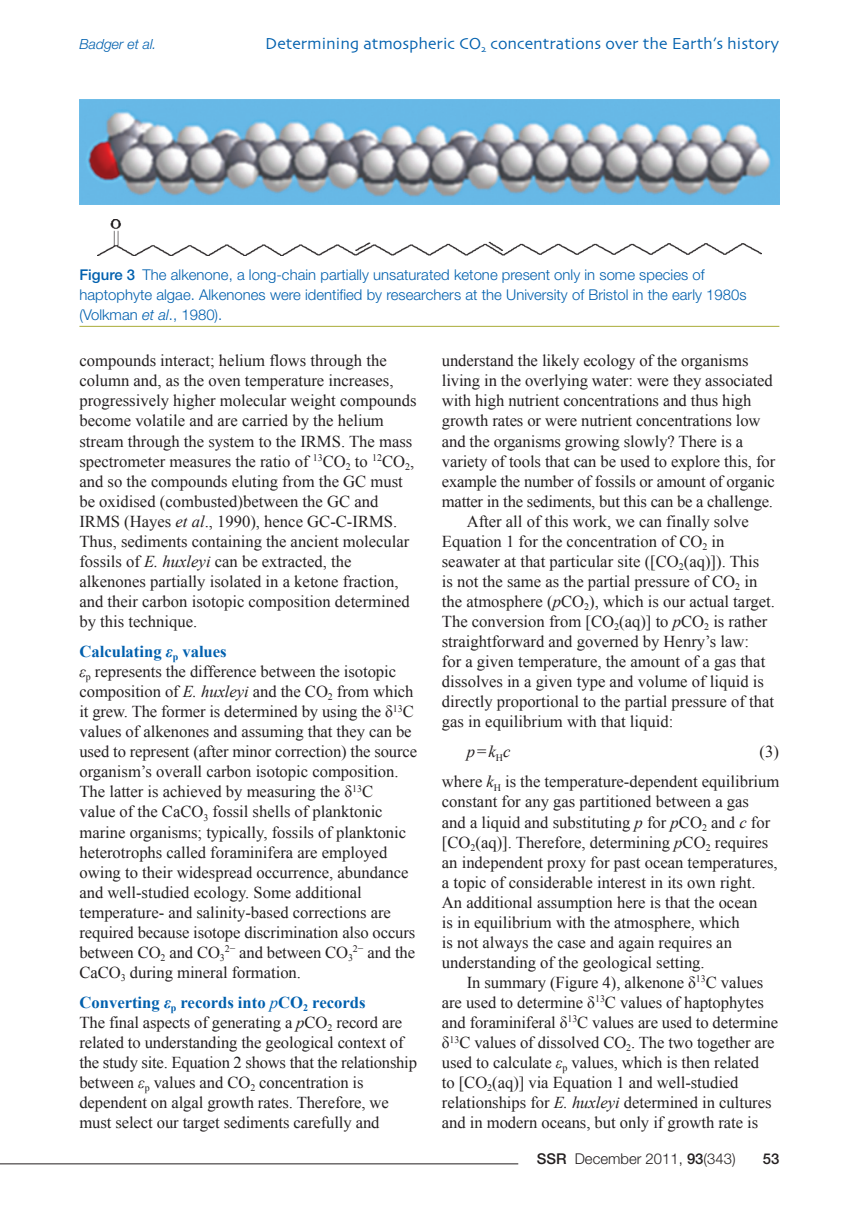
<style>
.page{position:relative;width:844px;height:1216px;background:#fff}
.page>*{position:absolute;margin:0;border:0;box-sizing:border-box;transform-origin:0 0}
.CH_body_tx_first{font:16.62px/19.9px "Times New Roman";letter-spacing:-.005em;color:#231f20}
.CH_body_tx{font:16.62px/19.9px "Times New Roman";color:#231f20}
.CH_running_head_rect{font:16.62px "Skia";color:#0160ae}
.CH_C_head{font:700 16.62px "Times New Roman";color:#0160ae}
.CH_displayed_equatio{font:italic 16.62px "Times New Roman";color:#231f20}
.CH_displayed_equatio-2{font:16.62px "Times New Roman";color:#231f20}
.CH_figure_caption{font:300 14.88px/20.1px "Helvetica Neue LT Std";color:#0160ae}
.t1{font:300 14.88px "Helvetica Neue LT Std";color:#231f20}
.t2{font:500 14.88px "Helvetica Neue LT Std";color:#231f20}
.CH_running_head_rect-2{font:italic 300 14px "Helvetica Neue LT Std";color:#0160ae}
.s1{font-weight:500}
.s2{font-style:italic}
.s3{font-weight:400;font-style:italic}
.s4{font-style:normal}
</style>
<div class="page">
<hr style="left:0;top:1163px;width:518px;height:1px;background:#231f20">
<hr style="left:79px;top:326px;width:700px;height:1px;background:#a9ab38">
<img style="left:98px;top:219px;width:662px;height:37px">
<img style="left:79px;top:99px;width:700px;height:105px">
<p class="CH_running_head_rect-2" style="left:79px;top:36px;width:79px">Badger et al.</p>
<p class="CH_running_head_rect" style="left:265px;top:34px;width:515px">Determining atmospheric CO<sub>2</sub> concentrations over the Earth’s history</p>
<p class="CH_figure_caption" style="left:79px;top:264px;width:668px"><span class="s1">Figure 3</span> The alkenone, a long-chain partially unsaturated ketone present only in some species of haptophyte algae. Alkenones were identified by researchers at the University of Bristol in the early 1980s (Volkman <span class="s2">et al</span>., 1980).</p>
<p class="CH_body_tx" style="left:79px;top:350px;width:339px">compounds interact; helium flows through the column and, as the oven temperature increases, progressively higher molecular weight compounds become volatile and are carried by the helium stream through the system to the IRMS. The mass spectrometer measures the ratio of <sup>13</sup>CO<sub>2</sub> to <sup>12</sup>CO<sub>2</sub>, and so the compounds eluting from the GC must be oxidised (combusted)between the GC and IRMS (Hayes <span class="s2">et al</span>., 1990), hence GC-C-IRMS.<br>Thus, sediments containing the ancient molecular fossils of <span class="s2">E. huxleyi</span> can be extracted, the alkenones partially isolated in a ketone fraction, and their carbon isotopic composition determined by this technique.</p>
<p class="CH_C_head" style="left:79px;top:640px;width:149px">Calculating <span class="s2">ε</span><sub>p</sub> values</p>
<p class="CH_body_tx_first" style="left:79px;top:661px;width:339px"><span class="s2">ε</span><sub>p</sub> represents the difference between the isotopic composition of <span class="s2">E. huxleyi</span> and the CO<sub>2</sub> from which it grew. The former is determined by using the δ<sup>13</sup>C values of alkenones and assuming that they can be used to represent (after minor correction) the source organism’s overall carbon isotopic composition.<br>The latter is achieved by measuring the δ<sup>13</sup>C<br>value of the CaCO<sub>3</sub> fossil shells of planktonic marine organisms; typically, fossils of planktonic heterotrophs called foraminifera are employed owing to their widespread occurrence, abundance and well-studied ecology. Some additional temperature- and salinity-based corrections are required because isotope discrimination also occurs between CO<sub>2</sub> and CO<sub>3</sub><sup>2−</sup> and between CO<sub>3</sub><sup>2−</sup> and the CaCO<sub>3</sub> during mineral formation.</p>
<p class="CH_C_head" style="left:79px;top:990px;width:287px">Converting <span class="s2">ε</span><sub>p</sub> records into <span class="s3">p</span>CO<sub>2</sub> records</p>
<p class="CH_body_tx_first" style="left:79px;top:1012px;width:339px">The final aspects of generating a <span class="s2">p</span>CO<sub>2</sub> record are related to understanding the geological context of the study site. Equation 2 shows that the relationship between <span class="s2">ε</span><sub>p</sub> values and CO<sub>2</sub> concentration is dependent on algal growth rates. Therefore, we must select our target sediments carefully and</p>
<p class="CH_body_tx_first" style="left:441px;top:350px;width:335px">understand the likely ecology of the organisms living in the overlying water: were they associated with high nutrient concentrations and thus high growth rates or were nutrient concentrations low and the organisms growing slowly? There is a variety of tools that can be used to explore this, for example the number of fossils or amount of organic matter in the sediments, but this can be a challenge.</p>
<p class="CH_body_tx" style="left:441px;top:511px;width:334px;text-indent:25px">After all of this work, we can finally solve Equation 1 for the concentration of CO<sub>2</sub> in seawater at that particular site ([CO<sub>2</sub>(aq)]). This<br>is not the same as the partial pressure of CO<sub>2</sub> in the atmosphere (<span class="s2">p</span>CO<sub>2</sub>), which is our actual target.<br>The conversion from [CO<sub>2</sub>(aq)] to <span class="s2">p</span>CO<sub>2</sub> is rather straightforward and governed by Henry’s law:<br>for a given temperature, the amount of a gas that dissolves in a given type and volume of liquid is directly proportional to the partial pressure of that gas in equilibrium with that liquid:</p>
<p class="CH_displayed_equatio" style="left:466px;top:740px;width:45px">p<span class="s4">=</span>k<sub>H</sub>c</p>
<p class="CH_displayed_equatio-2" style="left:759px;top:740px;width:21px">(3)</p>
<p class="CH_body_tx_first" style="left:441px;top:771px;width:339px">where <span class="s2">k</span><sub>H</sub> is the temperature-dependent equilibrium constant for any gas partitioned between a gas<br>and a liquid and substituting <span class="s2">p</span> for <span class="s2">p</span>CO<sub>2</sub> and <span class="s2">c</span> for [CO<sub>2</sub>(aq)]. Therefore, determining <span class="s2">p</span>CO<sub>2</sub> requires an independent proxy for past ocean temperatures, a topic of considerable interest in its own right.<br>An additional assumption here is that the ocean<br>is in equilibrium with the atmosphere, which<br>is not always the case and again requires an understanding of the geological setting.</p>
<p class="CH_body_tx" style="left:441px;top:972px;width:338px;text-indent:25px">In summary (Figure 4), alkenone δ<sup>13</sup>C values are used to determine δ<sup>13</sup>C values of haptophytes and foraminiferal δ<sup>13</sup>C values are used to determine δ<sup>13</sup>C values of dissolved CO<sub>2</sub>. The two together are used to calculate <span class="s2">ε</span><sub>p</sub> values, which is then related<br>to [CO<sub>2</sub>(aq)] via Equation 1 and well-studied relationships for <span class="s2">E. huxleyi</span> determined in cultures and in modern oceans, but only if growth rate is</p>
<p class="t1" style="left:536px;top:1149px;width:200px"><span class="s1">SSR</span> December 2011, <span class="s1">93</span>(343)</p>
<p class="t2" style="left:762px;top:1149px;width:18px">53</p>
</div>
